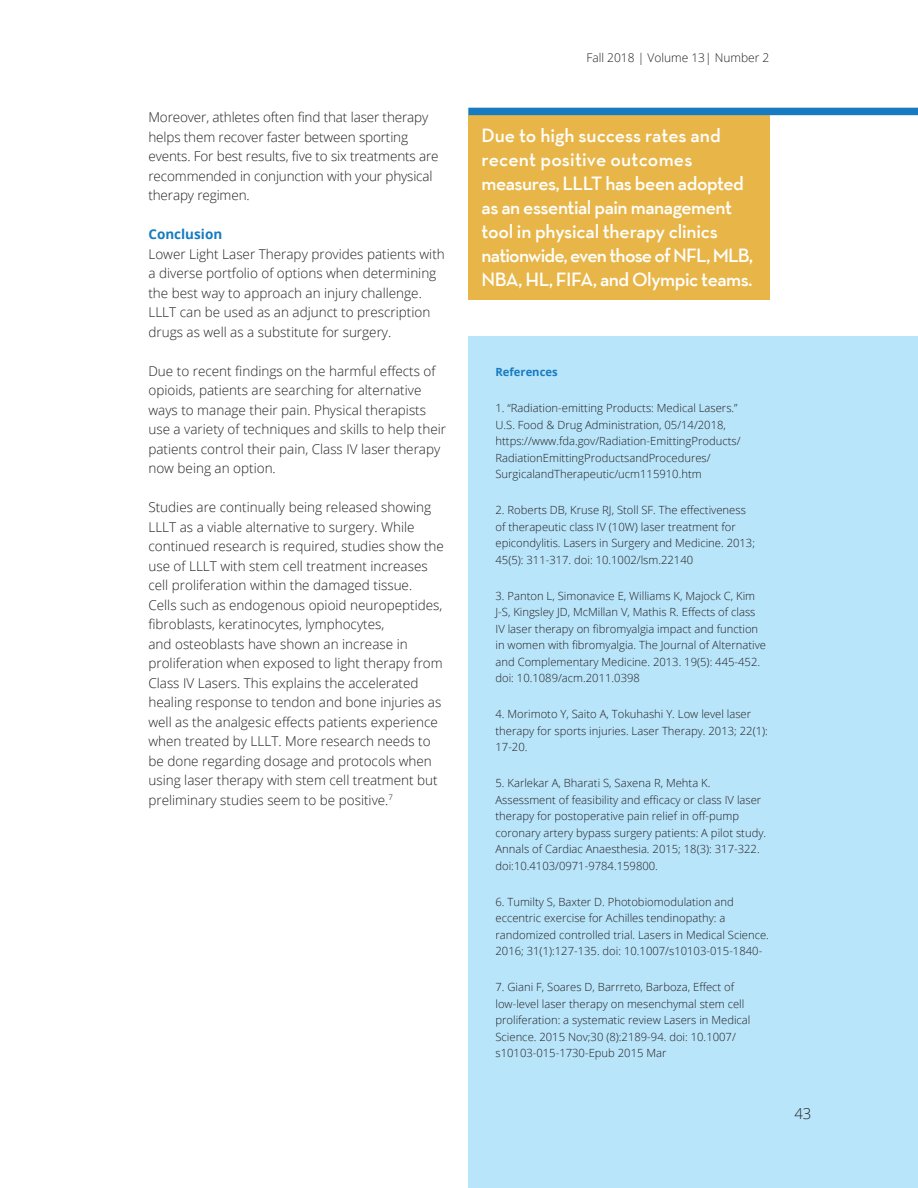
<style>
.page{position:relative;width:918px;height:1188px;background:#fff}
.page>*{position:absolute;margin:0;border:0;box-sizing:border-box;transform-origin:0 0}
.Pullout_Quote_white{font:600 19.5px/24px "Neutra Text TF";letter-spacing:-.025em;color:#fff}
.t1{font:300 15px "Open Sans";color:#231f20}
.t2{font:300 13.5px/19.5px "Open Sans";color:#231f20}
.Article_blue_subsubt{font:700 13.5px "Open Sans";color:#177bc1}
.t3{font:300 12px "Open Sans";color:#231f20}
.References{font:300 11.25px/16.5px "Open Sans";color:#231f20}
.References-2{font:700 11.25px "Open Sans";color:#177bc1}
</style>
<div class="page">
<div style="left:468px;top:337px;width:450px;height:851px;background:#b9e5fa"></div>
<div style="left:468px;top:115px;width:302px;height:185px;background:#e8b648"></div>
<div style="left:468px;top:108px;width:450px;height:7px;background:#177bc1"></div>
<p class="t2" style="left:148px;top:107px;width:292px">Moreover, athletes often find that laser therapy helps them recover faster between sporting events. For best results, five to six treatments are recommended in conjunction with your physical therapy regimen.</p>
<p class="Article_blue_subsubt" style="left:148px;top:225px;width:75px">Conclusion</p>
<p class="t2" style="left:148px;top:244px;width:298px">Lower Light Laser Therapy provides patients with a diverse portfolio of options when determining the best way to approach an injury challenge.<br>LLLT can be used as an adjunct to prescription drugs as well as a substitute for surgery.</p>
<p class="t2" style="left:148px;top:361px;width:299px">Due to recent findings on the harmful effects of opioids, patients are searching for alternative ways to manage their pain. Physical therapists use a variety of techniques and skills to help their patients control their pain, Class IV laser therapy now being an option.</p>
<p class="t2" style="left:148px;top:497px;width:297px">Studies are continually being released showing LLLT as a viable alternative to surgery. While continued research is required, studies show the use of LLLT with stem cell treatment increases cell proliferation within the damaged tissue.<br>Cells such as endogenous opioid neuropeptides, fibroblasts, keratinocytes, lymphocytes,<br>and osteoblasts have shown an increase in proliferation when exposed to light therapy from Class IV Lasers. This explains the accelerated healing response to tendon and bone injuries as well as the analgesic effects patients experience when treated by LLLT. More research needs to be done regarding dosage and protocols when using laser therapy with stem cell treatment but preliminary studies seem to be positive.<sup>7</sup></p>
<p class="t3" style="left:586px;top:49px;width:185px">Fall 2018 | Volume 13| Number 2</p>
<p class="Pullout_Quote_white" style="left:482px;top:123px;width:273px">Due to high success rates and recent positive outcomes measures, LLLT has been adopted as an essential pain management tool in physical therapy clinics nationwide, even those of NFL, MLB,<br>NBA, HL, FIFA, and Olympic teams.</p>
<p class="References-2" style="left:495px;top:364px;width:64px">References</p>
<p class="References" style="left:495px;top:400px;width:247px">1. “Radiation-emitting Products: Medical Lasers.” U.S. Food &amp; Drug Administration, 05/14/2018, https://www.fda.gov/Radiation-EmittingProducts/ RadiationEmittingProductsandProcedures/ SurgicalandTherapeutic/ucm115910.htm</p>
<p class="References" style="left:495px;top:502px;width:261px">2. Roberts DB, Kruse RJ, Stoll SF. The effectiveness of therapeutic class IV (10W) laser treatment for epicondylitis. Lasers in Surgery and Medicine. 2013; 45(5): 311-317. doi: 10.1002/lsm.22140</p>
<p class="References" style="left:495px;top:587px;width:272px">3. Panton L, Simonavice E, Williams K, Majock C, Kim J-S, Kingsley JD, McMillan V, Mathis R. Effects of class IV laser therapy on fibromyalgia impact and function in women with fibromyalgia. The Journal of Alternative and Complementary Medicine. 2013. 19(5): 445-452. doi: 10.1089/acm.2011.0398</p>
<p class="References" style="left:495px;top:706px;width:274px">4. Morimoto Y, Saito A, Tokuhashi Y. Low level laser therapy for sports injuries. Laser Therapy. 2013; 22(1):<br>17-20.</p>
<p class="References" style="left:495px;top:775px;width:272px">5. Karlekar A, Bharati S, Saxena R, Mehta K.<br>Assessment of feasibility and efficacy or class IV laser therapy for postoperative pain relief in off-pump coronary artery bypass surgery patients: A pilot study.<br>Annals of Cardiac Anaesthesia. 2015; 18(3): 317-322. doi:10.4103/0971-9784.159800.</p>
<p class="References" style="left:495px;top:893px;width:275px">6. Tumilty S, Baxter D. Photobiomodulation and eccentric exercise for Achilles tendinopathy: a randomized controlled trial. Lasers in Medical Science.<br>2016; 31(1):127-135. doi: 10.1007/s10103-015-1840-</p>
<p class="References" style="left:495px;top:979px;width:257px">7. Giani F, Soares D, Barrreto, Barboza, Effect of low-level laser therapy on mesenchymal stem cell proliferation: a systematic review Lasers in Medical Science. 2015 Nov;30 (8):2189-94. doi: 10.1007/ s10103-015-1730-Epub 2015 Mar</p>
<h2 class="t1" style="left:794px;top:1103px;width:19px">43</h2>
</div>
